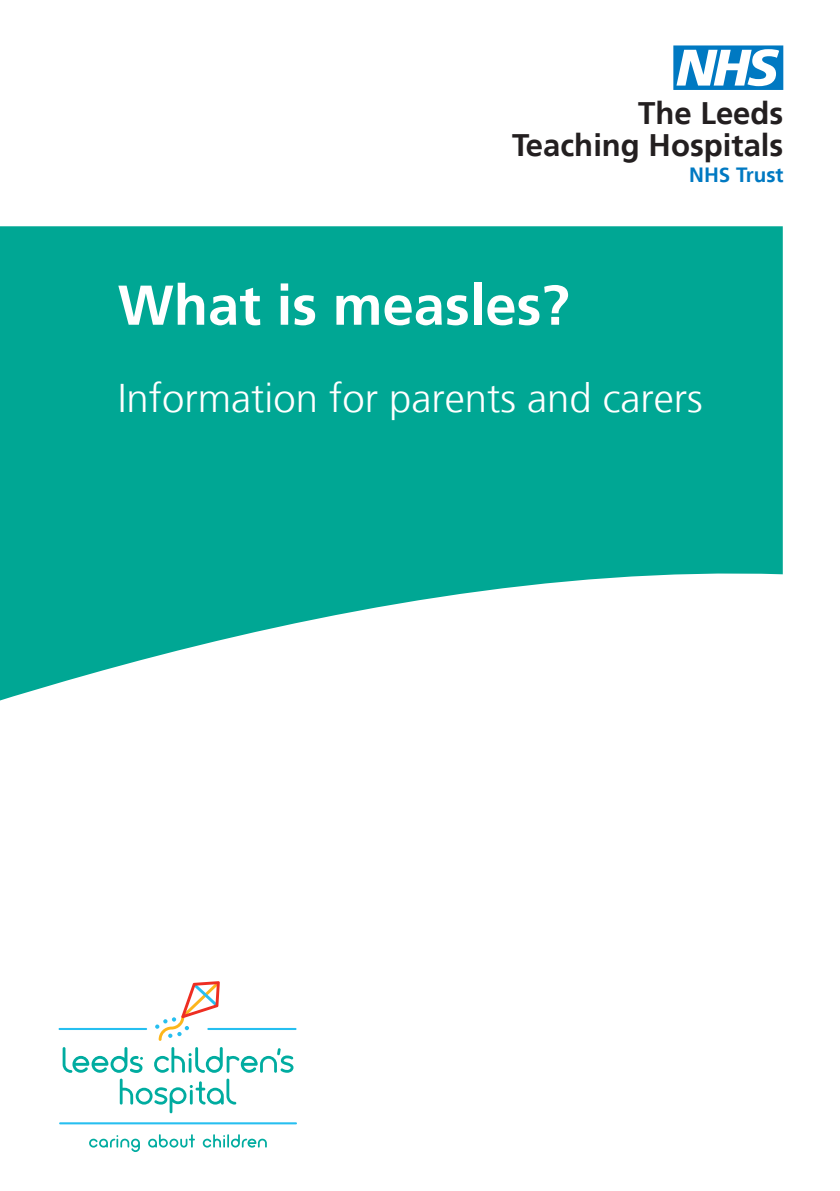
<style>
.page{position:relative;width:840px;height:1191px;background:#fff}
.page>*{position:absolute;margin:0;border:0;box-sizing:border-box;transform-origin:0 0}
.t1{font:62.2px "NHS";color:#0079c2}
.Cover_title_A{font:700 56px "Frutiger LT";color:#fff}
.Cover_title_B{font:300 40px "Frutiger LT";color:#fff}
.t2{font:700 31px "Frutiger LT";color:#231f20}
.t3{font:700 20.6px "Frutiger LT";color:#0079c2}
</style>
<div class="page">
<svg style="left:0;top:226px;width:782px;height:475px;fill:#00a794"></svg>
<hr style="left:207px;top:1028px;width:89px;height:2px;background:#26bff0">
<hr style="left:58px;top:1028px;width:89px;height:2px;background:#26bff0">
<hr style="left:59px;top:1122px;width:238px;height:2px;background:#26bff0">
<svg style="left:63px;top:1047px;width:230px;height:66px"></svg>
<svg style="left:155px;top:981px;width:65px;height:59px"></svg>
<svg style="left:89px;top:1135px;width:51px;height:17px"></svg>
<svg style="left:148px;top:1134px;width:47px;height:13px"></svg>
<svg style="left:203px;top:1134px;width:64px;height:13px"></svg>
<h1 class="t1" style="left:673px;top:33px;width:111px">n</h1>
<p class="t2" style="left:638px;top:95px;width:147px">The Leeds</p>
<p class="t2" style="left:512px;top:127px;width:273px">Teaching Hospitals</p>
<p class="t3" style="left:688px;top:162px;width:96px">NHS Trust</p>
<p class="Cover_title_A" style="left:118px;top:272px;width:453px">What is measles?</p>
<p class="Cover_title_B" style="left:118px;top:376px;width:586px">Information for parents and carers</p>
</div>
